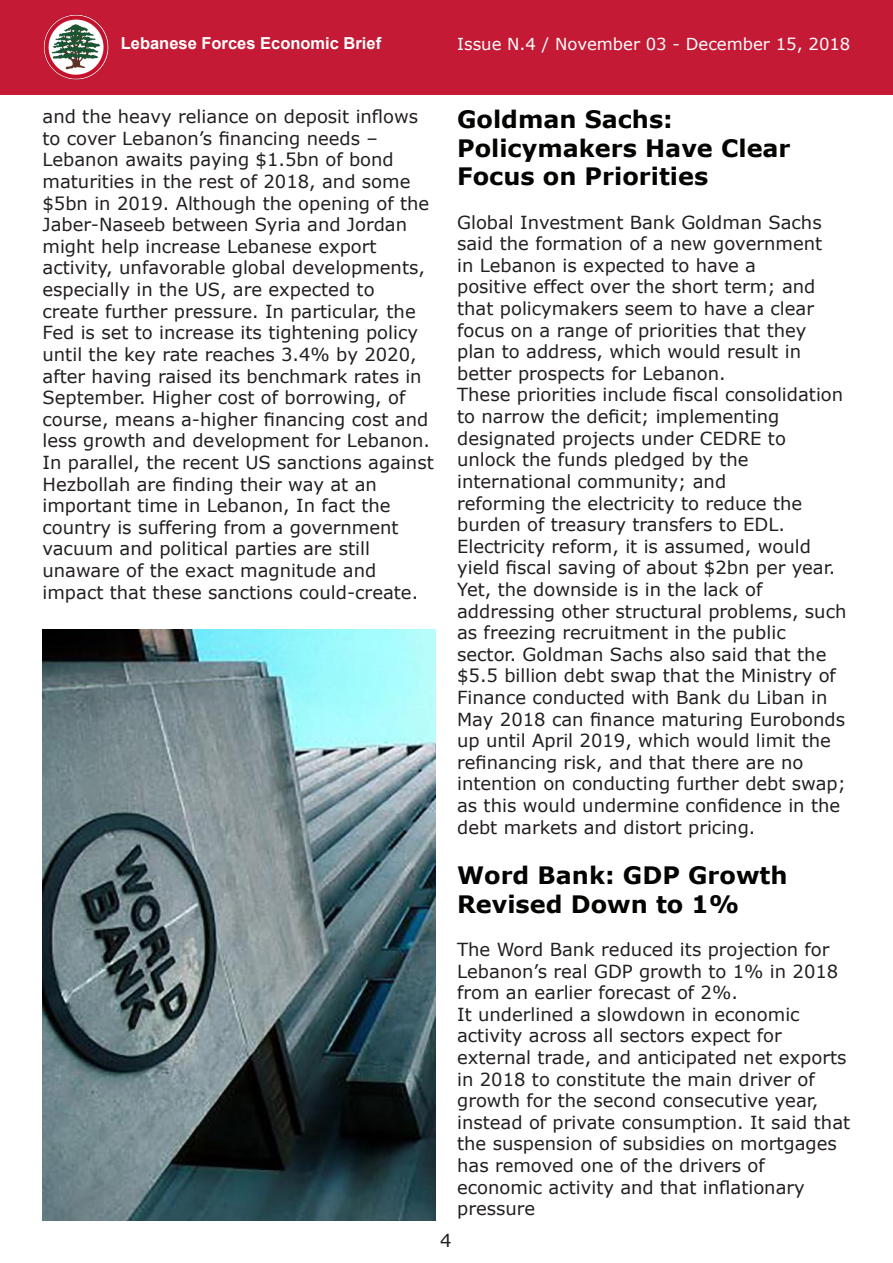
<style>
.page{position:relative;width:893px;height:1263px;background:#fff}
.page>*{position:absolute;margin:0;border:0;box-sizing:border-box;transform-origin:0 0}
.t1{font:700 24px "Verdana";color:#040503}
.t2{font:18px/21.6px "Verdana";color:#231f20}
.t3{font:16.5px "Verdana";color:#fff}
.t4{font:700 16.5px "Arial";color:#fff}
</style>
<div class="page">
<div style="left:0;top:0;width:893px;height:95px;background:#c51a35"></div>
<img style="left:43px;top:14px;width:66px;height:66px">
<img style="left:43px;top:629px;width:393px;height:591px">
<p class="t4" style="left:121px;top:33px;width:262px">Lebanese Forces Economic Brief</p>
<p class="t3" style="left:457px;top:33px;width:395px">Issue N.4 / November 03 - December 15, 2018</p>
<p class="t2" style="left:43px;top:106px;width:377px">and the heavy reliance on deposit inflows to cover Lebanon’s financing needs –</p>
<p class="t2" style="left:43px;top:149px;width:388px">Lebanon awaits paying $1.5bn of bond maturities in the rest of 2018, and some $5bn in 2019. Although the opening of the Jaber-Naseeb between Syria and Jordan might help increase Lebanese export</p>
<p class="t2" style="left:43px;top:257px;width:384px">activity, unfavorable global developments, especially in the US, are expected to</p>
<p class="t2" style="left:43px;top:301px;width:393px">create further pressure. In particular, the Fed is set to increase its tightening policy until the key rate reaches 3.4% by 2020, after having raised its benchmark rates in September. Higher cost of borrowing, of course, means a-higher financing cost and less growth and development for Lebanon.<br>In parallel, the recent US sanctions against Hezbollah are finding their way at an</p>
<p class="t2" style="left:43px;top:495px;width:358px">important time in Lebanon, In fact the country is suffering from a government vacuum and political parties are still</p>
<p class="t2" style="left:43px;top:560px;width:335px">unaware of the exact magnitude and</p>
<p class="t2" style="left:43px;top:581px;width:377px">impact that these sanctions could-create.</p>
<p class="t1" style="left:457px;top:104px;width:217px">Goldman Sachs:</p>
<p class="t1" style="left:457px;top:132px;width:335px">Policymakers Have Clear</p>
<p class="t1" style="left:457px;top:161px;width:253px">Focus on Priorities</p>
<p class="t2" style="left:457px;top:212px;width:367px">Global Investment Bank Goldman Sachs said the formation of a new government</p>
<p class="t2" style="left:457px;top:255px;width:300px">in Lebanon is expected to have a</p>
<p class="t2" style="left:457px;top:276px;width:360px">positive effect over the short term; and that policymakers seem to have a clear</p>
<p class="t2" style="left:457px;top:320px;width:351px">focus on a range of priorities that they plan to address, which would result in</p>
<p class="t2" style="left:457px;top:363px;width:270px">better prospects for Lebanon.</p>
<p class="t2" style="left:457px;top:384px;width:388px">These priorities include fiscal consolidation to narrow the deficit; implementing</p>
<p class="t2" style="left:457px;top:428px;width:330px">designated projects under CEDRE to</p>
<p class="t2" style="left:457px;top:449px;width:293px">unlock the funds pledged by the</p>
<p class="t2" style="left:457px;top:471px;width:271px">international community; and</p>
<p class="t2" style="left:457px;top:492px;width:347px">reforming the electricity to reduce the</p>
<p class="t2" style="left:457px;top:514px;width:329px">burden of treasury transfers to EDL.</p>
<p class="t2" style="left:457px;top:536px;width:380px">Electricity reform, it is assumed, would yield fiscal saving of about $2bn per year.<br>Yet, the downside is in the lack of</p>
<p class="t2" style="left:457px;top:600px;width:391px">addressing other structural problems, such as freezing recruitment in the public</p>
<p class="t2" style="left:457px;top:644px;width:390px">sector. Goldman Sachs also said that the $5.5 billion debt swap that the Ministry of Finance conducted with Bank du Liban in May 2018 can finance maturing Eurobonds up until April 2019, which would limit the refinancing risk, and that there are no intention on conducting further debt swap; as this would undermine confidence in the debt markets and distort pricing.</p>
<p class="t1" style="left:457px;top:860px;width:332px">Word Bank: GDP Growth</p>
<p class="t1" style="left:457px;top:888px;width:284px">Revised Down to 1%</p>
<p class="t2" style="left:457px;top:939px;width:383px">The Word Bank reduced its projection for<br>Lebanon’s real GDP growth to 1% in 2018 from an earlier forecast of 2%.</p>
<p class="t2" style="left:457px;top:1004px;width:344px">It underlined a slowdown in economic</p>
<p class="t2" style="left:457px;top:1025px;width:326px">activity across all sectors expect for</p>
<p class="t2" style="left:457px;top:1047px;width:395px">external trade, and anticipated net exports in 2018 to constitute the main driver of growth for the second consecutive year, instead of private consumption. It said that the suspension of subsidies on mortgages has removed one of the drivers of</p>
<p class="t2" style="left:457px;top:1176px;width:349px">economic activity and that inflationary pressure</p>
<p class="t2" style="left:440px;top:1230px;width:13px">4</p>
</div>
